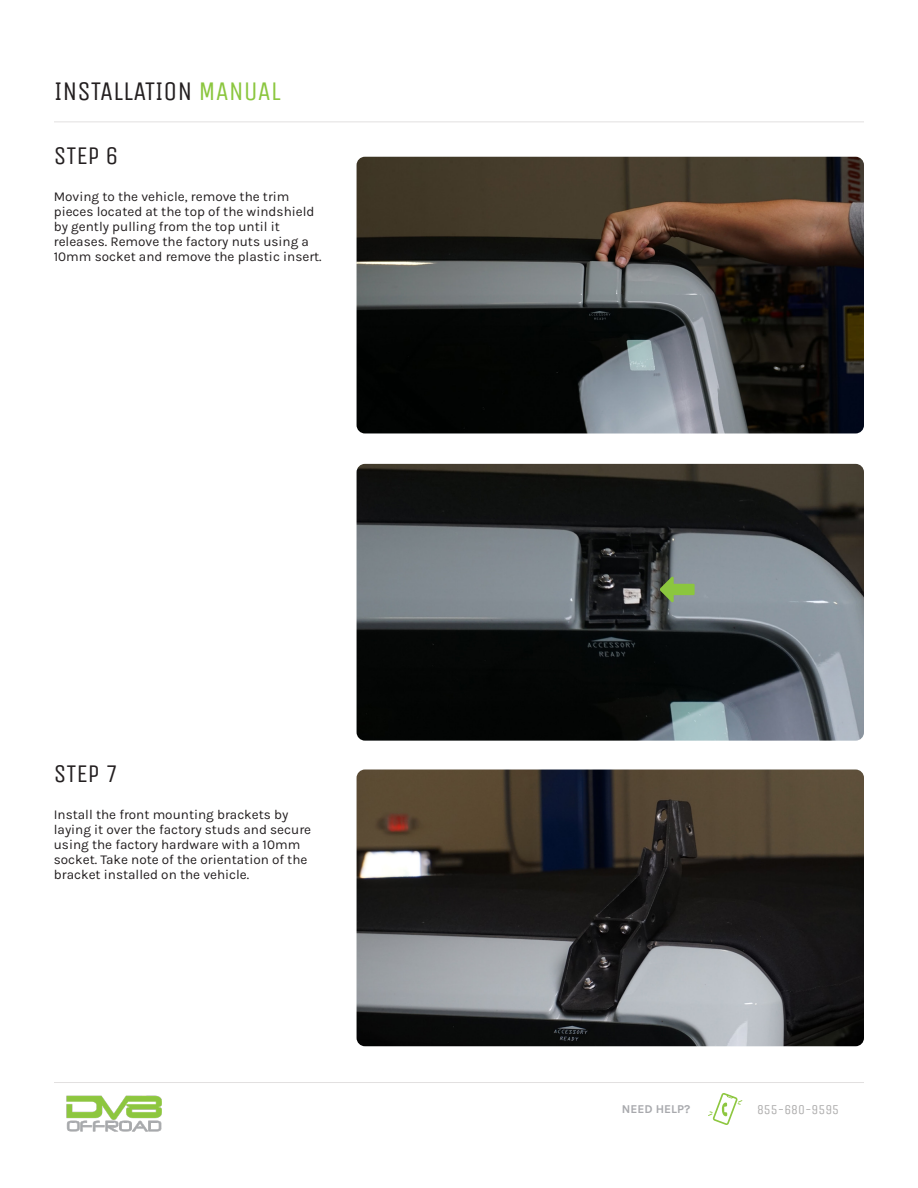
<style>
.page{position:relative;width:918px;height:1188px;background:#fff}
.page>*{position:absolute;margin:0;border:0;box-sizing:border-box;transform-origin:0 0}
.t1{font:27px "Unica One";color:#231f20}
.t2{font:25.5px "Unica One";color:#231f20}
.Body{font:13.5px/15px "Karla";color:#231f20}
.t3{font:13.5px "Unica One";color:#aeadad}
.t4{font:700 12px "Karla";color:#a8a9ad}
.s1{color:#8bc63e}
</style>
<div class="page">
<img style="left:357px;top:464px;width:507px;height:277px">
<img style="left:357px;top:770px;width:507px;height:276px">
<img style="left:357px;top:157px;width:507px;height:276px">
<svg style="left:708px;top:1093px;width:34px;height:32px"></svg>
<hr style="left:54px;top:122px;width:810px;height:1px;background:#e2e0e0">
<hr style="left:54px;top:1082px;width:810px;height:1px;background:#e2e0e0">
<img style="left:66px;top:1095px;width:96px;height:37px">
<svg style="left:660px;top:576px;width:35px;height:27px"></svg>
<p class="t1" style="left:54px;top:76px;width:228px">INSTALLATION <span class="s1">MANUAL</span></p>
<p class="t2" style="left:54px;top:141px;width:66px">STEP 6</p>
<p class="Body" style="left:54px;top:189px;width:269px">Moving to the vehicle, remove the trim pieces located at the top of the windshield by gently pulling from the top until it releases. Remove the factory nuts using a 10mm socket and remove the plastic insert.</p>
<p class="t2" style="left:54px;top:758px;width:66px">STEP 7</p>
<p class="Body" style="left:54px;top:806px;width:259px">Install the front mounting brackets by laying it over the factory studs and secure using the factory hardware with a 10mm socket. Take note of the orientation of the bracket installed on the vehicle.</p>
<p class="t4" style="left:622px;top:1101px;width:70px">NEED HELP?</p>
<p class="t3" style="left:757px;top:1102px;width:84px">855-680-9595</p>
</div>
